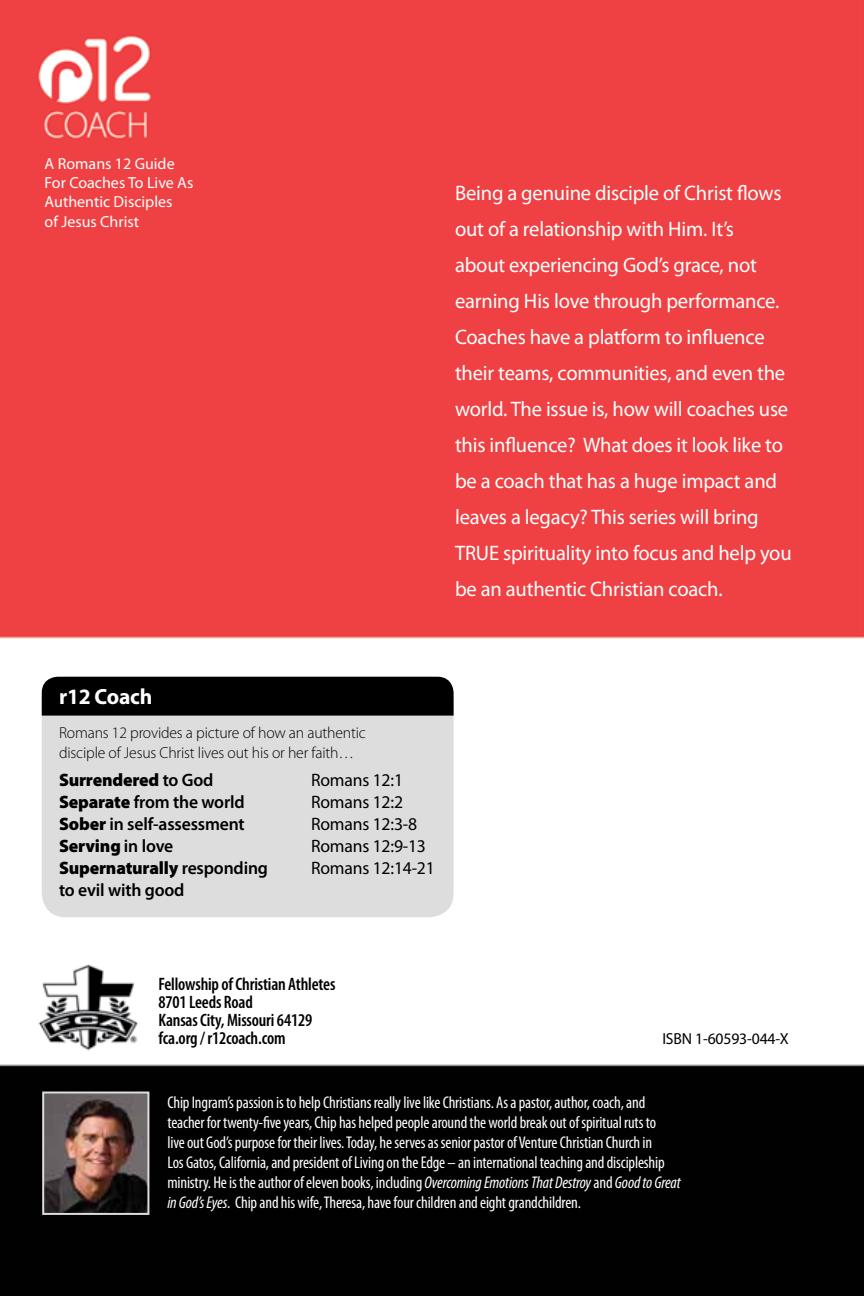
<style>
.page{position:relative;width:864px;height:1296px;background:#fff}
.page>*{position:absolute;margin:0;border:0;box-sizing:border-box;transform-origin:0 0}
.t1{font:700 22px "Myriad Pro";letter-spacing:-.01em;color:#fff}
.t2{font:21px/36px "Myriad Pro";letter-spacing:-.01em;color:#fff}
.t3{font:600 condensed 18px/18px "Myriad Pro";letter-spacing:-.01em;color:#000}
.t4{font:18px "Myriad Pro";letter-spacing:-.01em;color:#000}
.t5{font:600 18px "Myriad Pro";letter-spacing:-.01em;color:#000}
.t6{font:900 18px "Myriad Pro";letter-spacing:-.01em;color:#000}
.t7{font:condensed 17px/20px "Myriad Pro";letter-spacing:-.01em;color:#fff}
.t8{font:300 16px/20px "Myriad Pro";letter-spacing:-.01em;color:#000}
.t9{font:16px/19.2px "Myriad Pro";color:#fff}
.t10{font:16px "Myriad Pro";letter-spacing:-.01em;color:#000}
.s1{font-weight:600}
.s2{font-weight:900}
.s3{font-style:italic}
</style>
<div class="page">
<img style="left:0;top:0;width:864px;height:1296px">
<div style="left:42px;top:677px;width:412px;height:240px;background:#ddddde;border-radius:24px"></div>
<div style="left:42px;top:677px;width:412px;height:39px;background:#000"></div>
<img style="left:45px;top:1095px;width:101px;height:117px">
<div style="left:42px;top:1092px;width:107px;height:123px;border:2px solid #ddddde"></div>
<p class="t9" style="left:45px;top:154px;width:150px">A Romans 12 Guide<br>For Coaches To Live As<br>Authentic Disciples<br>of Jesus Christ</p>
<p class="t2" style="left:455px;top:175px;width:338px">Being a genuine disciple of Christ flows out of a relationship with Him. It’s<br>about experiencing God’s grace, not earning His love through performance.<br>Coaches have a platform to influence their teams, communities, and even the world. The issue is, how will coaches use this influence? What does it look like to be a coach that has a huge impact and leaves a legacy? This series will bring TRUE spirituality into focus and help you be an authentic Christian coach.</p>
<p class="t1" style="left:59px;top:682px;width:95px">r12 Coach</p>
<p class="t8" style="left:59px;top:723px;width:308px">Romans 12 provides a picture of how an authentic disciple of Jesus Christ lives out his or her faith…</p>
<p class="t6" style="left:59px;top:768px;width:156px">Surrendered <span class="s1">to God</span></p>
<p class="t4" style="left:311px;top:769px;width:94px">Romans 12:1</p>
<p class="t5" style="left:59px;top:791px;width:187px"><span class="s2">Separate</span> from the world</p>
<p class="t4" style="left:311px;top:791px;width:94px">Romans 12:2</p>
<p class="t5" style="left:59px;top:813px;width:187px"><span class="s2">Sober</span> in self-assessment</p>
<p class="t4" style="left:311px;top:813px;width:108px">Romans 12:3-8</p>
<p class="t6" style="left:59px;top:834px;width:116px">Serving <span class="s1">in love</span></p>
<p class="t4" style="left:311px;top:835px;width:116px">Romans 12:9-13</p>
<p class="t6" style="left:59px;top:856px;width:211px">Supernaturally <span class="s1">responding</span></p>
<p class="t4" style="left:311px;top:857px;width:125px">Romans 12:14-21</p>
<p class="t5" style="left:59px;top:879px;width:127px">to evil with good</p>
<p class="t3" style="left:158px;top:975px;width:179px">Fellowship of Christian Athletes<br>8701 Leeds Road<br>Kansas City, Missouri 64129 fca.org / r12coach.com</p>
<p class="t10" style="left:662px;top:1029px;width:128px">ISBN 1-60593-044-X</p>
<p class="t7" style="left:167px;top:1092px;width:515px">Chip Ingram’s passion is to help Christians really live like Christians. As a pastor, author, coach, and teacher for twenty-five years, Chip has helped people around the world break out of spiritual ruts to<br>live out God’s purpose for their lives. Today, he serves as senior pastor of Venture Christian Church in<br>Los Gatos, California, and president of Living on the Edge – an international teaching and discipleship ministry. He is the author of eleven books, including <span class="s3">Overcoming Emotions That Destroy</span> and <span class="s3">Good to Great in God’s Eyes</span>. Chip and his wife, Theresa, have four children and eight grandchildren.</p>
</div>
